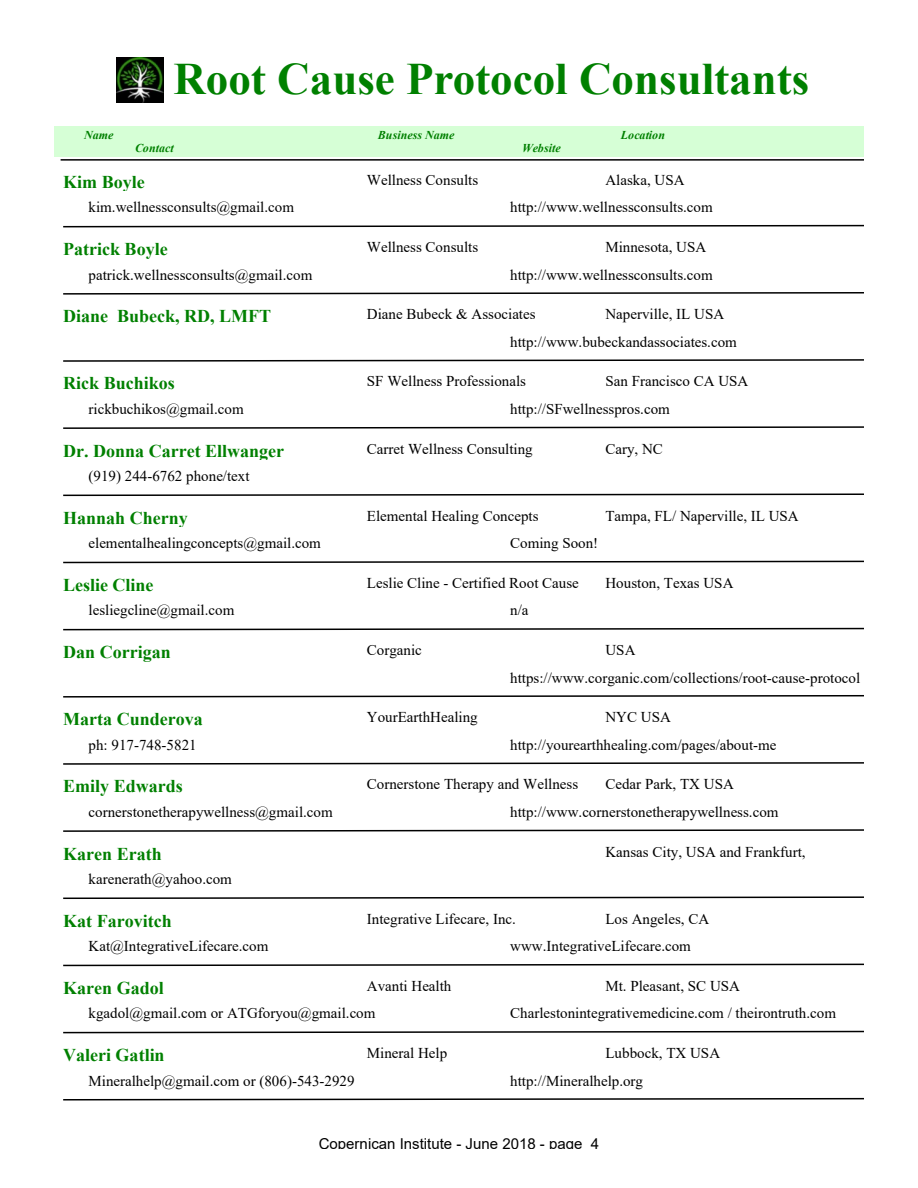
<style>
.page{position:relative;width:918px;height:1188px;background:#fff}
.page>*{position:absolute;margin:0;border:0;box-sizing:border-box;transform-origin:0 0}
.t1{font:700 45px "Times New Roman";color:#008000}
.t2{font:700 18px "Times New Roman";color:#008000}
.t3{font:15px/27.5px "Times New Roman";color:#000}
.t4{font:15px "Arial";color:#000}
.t5{font:italic 700 12px "Times New Roman";color:#008000}
</style>
<div class="page">
<img style="left:116px;top:57px;width:47px;height:46px">
<hr style="left:61px;top:159px;width:803px;height:2px;background:#000">
<div style="left:54px;top:127px;width:810px;height:30px;background:#d6ffd6"></div>
<svg style="left:63px;top:224px;width:801px;height:4px"></svg>
<svg style="left:63px;top:292px;width:801px;height:3px"></svg>
<svg style="left:63px;top:359px;width:801px;height:3px"></svg>
<svg style="left:63px;top:426px;width:801px;height:3px"></svg>
<svg style="left:63px;top:493px;width:801px;height:4px"></svg>
<svg style="left:63px;top:560px;width:801px;height:4px"></svg>
<svg style="left:63px;top:627px;width:801px;height:4px"></svg>
<svg style="left:63px;top:695px;width:801px;height:3px"></svg>
<svg style="left:63px;top:762px;width:801px;height:3px"></svg>
<svg style="left:63px;top:829px;width:801px;height:3px"></svg>
<svg style="left:63px;top:896px;width:801px;height:3px"></svg>
<svg style="left:63px;top:963px;width:801px;height:4px"></svg>
<svg style="left:63px;top:1030px;width:801px;height:4px"></svg>
<svg style="left:63px;top:1097px;width:801px;height:4px"></svg>
<h1 class="t1" style="left:173px;top:64px;width:638px">Root Cause Protocol Consultants</h1>
<p class="t5" style="left:84px;top:130px;width:31px">Name</p>
<p class="t5" style="left:378px;top:130px;width:78px">Business Name</p>
<p class="t5" style="left:621px;top:130px;width:46px">Location</p>
<p class="t5" style="left:135px;top:144px;width:40px">Contact</p>
<p class="t5" style="left:522px;top:144px;width:40px">Website</p>
<p class="t2" style="left:63px;top:176px;width:83px">Kim Boyle</p>
<p class="t3" style="left:367px;top:168px;width:113px">Wellness Consults</p>
<p class="t3" style="left:605px;top:168px;width:81px">Alaska, USA</p>
<p class="t3" style="left:89px;top:195px;width:207px">kim.wellnessconsults@gmail.com</p>
<p class="t3" style="left:510px;top:195px;width:204px">http://www.wellnessconsults.com</p>
<p class="t2" style="left:63px;top:243px;width:106px">Patrick Boyle</p>
<p class="t3" style="left:367px;top:235px;width:113px">Wellness Consults</p>
<p class="t3" style="left:605px;top:235px;width:102px">Minnesota, USA</p>
<p class="t3" style="left:89px;top:262px;width:225px">patrick.wellnessconsults@gmail.com</p>
<p class="t3" style="left:510px;top:262px;width:204px">http://www.wellnessconsults.com</p>
<p class="t2" style="left:63px;top:310px;width:210px">Diane Bubeck, RD, LMFT</p>
<p class="t3" style="left:367px;top:302px;width:170px">Diane Bubeck &amp; Associates</p>
<p class="t3" style="left:510px;top:302px;width:228px;text-indent:95px">Naperville, IL USA http://www.bubeckandassociates.com</p>
<p class="t2" style="left:63px;top:377px;width:113px">Rick Buchikos</p>
<p class="t3" style="left:367px;top:369px;width:161px">SF Wellness Professionals</p>
<p class="t3" style="left:605px;top:369px;width:144px">San Francisco CA USA</p>
<p class="t3" style="left:89px;top:397px;width:157px">rickbuchikos@gmail.com</p>
<p class="t3" style="left:510px;top:397px;width:161px">http://SFwellnesspros.com</p>
<p class="t2" style="left:63px;top:444px;width:223px">Dr. Donna Carret Ellwanger</p>
<p class="t3" style="left:367px;top:436px;width:167px">Carret Wellness Consulting</p>
<p class="t3" style="left:605px;top:436px;width:59px">Cary, NC</p>
<p class="t3" style="left:89px;top:464px;width:163px">(919) 244-6762 phone/text</p>
<p class="t2" style="left:63px;top:512px;width:126px">Hannah Cherny</p>
<p class="t3" style="left:367px;top:503px;width:173px">Elemental Healing Concepts</p>
<p class="t3" style="left:605px;top:503px;width:195px">Tampa, FL/ Naperville, IL USA</p>
<p class="t3" style="left:89px;top:531px;width:234px">elementalhealingconcepts@gmail.com</p>
<p class="t3" style="left:510px;top:531px;width:90px">Coming Soon!</p>
<p class="t2" style="left:63px;top:579px;width:92px">Leslie Cline</p>
<p class="t3" style="left:367px;top:571px;width:214px">Leslie Cline - Certified Root Cause</p>
<p class="t3" style="left:605px;top:571px;width:130px">Houston, Texas USA</p>
<p class="t3" style="left:89px;top:598px;width:147px">lesliegcline@gmail.com</p>
<p class="t3" style="left:510px;top:598px;width:20px">n/a</p>
<p class="t2" style="left:63px;top:646px;width:109px">Dan Corrigan</p>
<p class="t3" style="left:367px;top:638px;width:57px">Corganic</p>
<p class="t3" style="left:510px;top:638px;width:352px;text-indent:95px">USA https://www.corganic.com/collections/root-cause-protocol</p>
<p class="t2" style="left:63px;top:713px;width:141px">Marta Cunderova</p>
<p class="t3" style="left:367px;top:705px;width:112px">YourEarthHealing</p>
<p class="t3" style="left:605px;top:705px;width:67px">NYC USA</p>
<p class="t3" style="left:89px;top:732px;width:110px">ph: 917-748-5821</p>
<p class="t3" style="left:510px;top:732px;width:268px">http://yourearthhealing.com/pages/about-me</p>
<p class="t2" style="left:63px;top:780px;width:121px">Emily Edwards</p>
<p class="t3" style="left:367px;top:772px;width:213px">Cornerstone Therapy and Wellness</p>
<p class="t3" style="left:605px;top:772px;width:130px">Cedar Park, TX USA</p>
<p class="t3" style="left:89px;top:800px;width:246px">cornerstonetherapywellness@gmail.com</p>
<p class="t3" style="left:510px;top:800px;width:270px">http://www.cornerstonetherapywellness.com</p>
<p class="t2" style="left:63px;top:847px;width:100px">Karen Erath</p>
<p class="t3" style="left:605px;top:839px;width:202px">Kansas City, USA and Frankfurt,</p>
<p class="t3" style="left:89px;top:867px;width:145px">karenerath@yahoo.com</p>
<p class="t2" style="left:63px;top:914px;width:110px">Kat Farovitch</p>
<p class="t3" style="left:367px;top:906px;width:151px">Integrative Lifecare, Inc.</p>
<p class="t3" style="left:605px;top:906px;width:105px">Los Angeles, CA</p>
<p class="t3" style="left:89px;top:934px;width:181px">Kat@IntegrativeLifecare.com</p>
<p class="t3" style="left:510px;top:934px;width:182px">www.IntegrativeLifecare.com</p>
<p class="t2" style="left:63px;top:982px;width:102px">Karen Gadol</p>
<p class="t3" style="left:367px;top:974px;width:86px">Avanti Health</p>
<p class="t3" style="left:605px;top:974px;width:136px">Mt. Pleasant, SC USA</p>
<p class="t3" style="left:89px;top:1001px;width:288px">kgadol@gmail.com or ATGforyou@gmail.com</p>
<p class="t3" style="left:510px;top:1001px;width:327px">Charlestonintegrativemedicine.com / theirontruth.com</p>
<p class="t2" style="left:63px;top:1049px;width:103px">Valeri Gatlin</p>
<p class="t3" style="left:367px;top:1041px;width:82px">Mineral Help</p>
<p class="t3" style="left:605px;top:1041px;width:116px">Lubbock, TX USA</p>
<p class="t3" style="left:89px;top:1068px;width:268px">Mineralhelp@gmail.com or (806)-543-2929</p>
<p class="t3" style="left:510px;top:1068px;width:134px">http://Mineralhelp.org</p>
<p class="t4" style="left:319px;top:1138px;width:282px">Copernican Institute - June 2018 - page 4</p>
</div>
